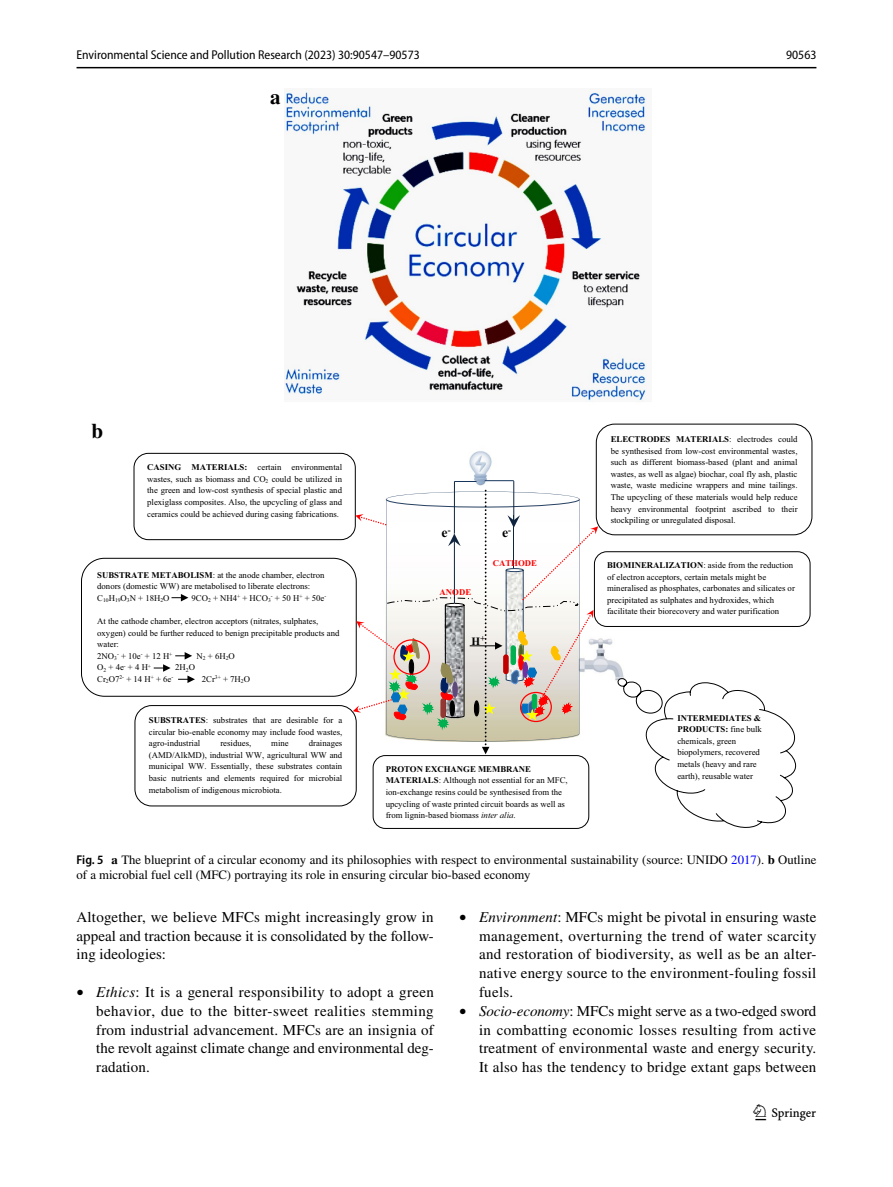
<style>
.page{position:relative;width:893px;height:1187px;background:#fff}
.page>*{position:absolute;margin:0;border:0;box-sizing:border-box;transform-origin:0 0}
.t1{font:22.5px "Springnew Regular 3";color:#000}
.t2{font:21px "Times Bold 2";color:#000}
.t3{font:15px/18.8px "STIX";letter-spacing:.005em;color:#000;text-align:justify}
.t4{font:13.8px "Times New Roman PS Bold MT3";color:#000}
.t5{font:12.75px/15px "STIX";color:#000}
.t6{font:semi-condensed 12.75px "Myriad Pro";color:#000}
.t7{font:11.25px "Times New Roman PS Bold MT3";color:#000}
.t8{font:8.7px/11.6px "Times New Roman PSMT4";color:#000;text-align:justify}
.t9{font:8.7px/11.6px "Times New Roman PSMT3";color:#000}
.t10{font:8.7px/11.6px "Times New Roman PS Bold MT4";color:#000}
.t11{font:8.7px "Times New Roman PS Bold MT4";color:#f00}
.s1{font-family:"Times New Roman PS Bold MT4"}
.s2{font-family:"Times New Roman PSMT3"}
.s3{font-family:"Times New Roman";font-style:italic}
.s4{font-family:"Times New Roman PSMT4"}
.s5{font-family:"Myriad Pro";font-weight:600;font-stretch:semi-condensed}
.s6{font-weight:700}
.s7{color:#00f}
.s8{font-size:14.1px}
.s9{font-style:italic}
</style>
<div class="page">
<hr style="left:77px;top:67px;width:739px;height:1px;background:#000">
<img style="left:284px;top:88px;width:363px;height:314px">
<svg style="left:81px;top:423px;width:731px;height:405px"></svg>
<h3 class="t6" style="left:77px;top:48px;width:345px">Environmental Science and Pollution Research (2023) 30:90547–90573</h3>
<h3 class="t6" style="left:786px;top:48px;width:32px">90563</h3>
<h2 class="t2" style="left:270px;top:85px;width:12px">a</h2>
<h2 class="t2" style="left:92px;top:418px;width:13px">b</h2>
<p class="t8" style="left:147px;top:462px;width:196px"><span class="s1">CASING MATERIALS:</span> certain environmental wastes, such as biomass and CO<sub>2</sub> could be utilized in the green and low-cost synthesis of special plastic and plexiglass composites. Also, the upcycling of glass and ceramics could be achieved during casing fabrications.</p>
<p class="t9" style="left:97px;top:569px;width:229px"><span class="s1">SUBSTRATE METABOLISM</span>: at the anode chamber, electron donors (domestic WW) are metabolised to liberate electrons:<br>C<sub>10</sub>H<sub>19</sub>O<sub>3</sub>N + 18H<sub>2</sub>O</p>
<p class="t9" style="left:191px;top:592px;width:136px">9CO<sub>2</sub> + NH4<sup>+</sup> + HCO<sub>3</sub><sup>-</sup> + 50 H<sup>+</sup> + 50e<sup>-</sup></p>
<p class="t9" style="left:97px;top:616px;width:244px">At the cathode chamber, electron acceptors (nitrates, sulphates, oxygen) could be further reduced to benign precipitable products and water:</p>
<p class="t8" style="left:97px;top:650px;width:77px"><span class="s2">2NO</span><sub>3</sub><sup>-</sup> + 10e<sup>-</sup> + 12 H<sup>+</sup></p>
<p class="t8" style="left:197px;top:650px;width:40px">N<sub>2</sub> + 6H<sub>2</sub>O</p>
<p class="t8" style="left:97px;top:662px;width:55px">O<sub>2</sub> + 4e<sup>-</sup> + 4 H<sup>+</sup></p>
<p class="t8" style="left:175px;top:662px;width:21px">2H<sub>2</sub>O</p>
<p class="t8" style="left:97px;top:673px;width:78px">Cr<sub>2</sub>O7<sup>2-</sup> + 14 H<sup>+</sup> + 6e<sup>-</sup></p>
<p class="t8" style="left:202px;top:673px;width:50px">2Cr<sup>3+</sup> + 7H<sub>2</sub>O</p>
<p class="t8" style="left:149px;top:715px;width:195px"><span class="s1">SUBSTRATES</span>: substrates that are desirable for a circular bio-enable economy may include food wastes, agro-industrial</p>
<p class="t8" style="left:149px;top:738px;width:195px;text-indent:160px">drainages (AMD/AlkMD), industrial WW, agricultural WW and municipal WW. Essentially, these substrates contain basic nutrients and elements required for microbial metabolism of indigenous microbiota.</p>
<p class="t8" style="left:220px;top:738px;width:32px">residues,</p>
<p class="t8" style="left:271px;top:738px;width:19px">mine</p>
<h3 class="t4" style="left:442px;top:522px;width:11px">e<sup>-</sup></h3>
<h3 class="t4" style="left:502px;top:522px;width:11px">e<sup>-</sup></h3>
<p class="t11" style="left:440px;top:585px;width:33px">ANODE</p>
<p class="t11" style="left:493px;top:556px;width:46px">CATHODE</p>
<p class="t7" style="left:472px;top:633px;width:15px">H<sup>+</sup></p>
<p class="t10" style="left:386px;top:762px;width:147px">PROTON EXCHANGE MEMBRANE</p>
<p class="t8" style="left:386px;top:775px;width:184px;text-align:left"><span class="s1">MATERIALS</span>: Although not essential for an MFC, ion-exchange resins could be synthesised from the upcycling of waste printed circuit boards as well as from lignin-based biomass <span class="s3">inter alia</span>.</p>
<p class="t10" style="left:611px;top:433px;width:188px">ELECTRODES MATERIALS<span class="s4">: electrodes could</span></p>
<p class="t8" style="left:611px;top:445px;width:188px">be synthesised from low-cost environmental wastes, such as different biomass-based (plant and animal wastes, as well as algae) biochar, coal fly ash, plastic waste, waste medicine wrappers and mine tailings.<br>The upcycling of these materials would help reduce heavy environmental footprint ascribed to their stockpiling or unregulated disposal.</p>
<p class="t8" style="left:607px;top:560px;width:189px;text-align:left"><span class="s1">BIOMINERALIZATION</span>: aside from the reduction of electron acceptors, certain metals might be mineralised as phosphates, carbonates and silicates or precipitated as sulphates and hydroxides, which facilitate their biorecovery and water purification</p>
<p class="t10" style="left:677px;top:711px;width:86px">INTERMEDIATES &amp;<br>PRODUCTS: <span class="s2">fine bulk</span></p>
<p class="t9" style="left:677px;top:735px;width:84px">chemicals, green biopolymers, recovered metals (heavy and rare earth), reusable water</p>
<h3 class="t5" style="left:77px;top:853px;width:741px"><span class="s5">Fig. 5</span> <span class="s6">a</span> The blueprint of a circular economy and its philosophies with respect to environmental sustainability (source: UNIDO <span class="s7">2017</span>). <span class="s6">b</span> Outline of a microbial fuel cell (MFC) portraying its role in ensuring circular bio-based economy</h3>
<h3 class="t3" style="left:77px;top:908px;width:359px">Altogether, we believe MFCs might increasingly grow in appeal and traction because it is consolidated by the follow&shy;ing ideologies:</h3>
<h3 class="t3" style="left:96px;top:983px;width:339px;text-indent:-20px"><span class="s8">•</span> <span class="s9">Ethics</span>: It is a general responsibility to adopt a green behavior, due to the bitter-sweet realities stemming from industrial advancement. MFCs are an insignia of the revolt against climate change and environmental deg&shy;radation.</h3>
<h3 class="t3" style="left:479px;top:908px;width:339px;text-indent:-20px"><span class="s8">•</span> <span class="s9">Environment</span>: MFCs might be pivotal in ensuring waste management, overturning the trend of water scarcity and restoration of biodiversity, as well as be an alter&shy;native energy source to the environment-fouling fossil fuels.</h3>
<h3 class="t3" style="left:479px;top:1002px;width:339px;text-indent:-20px"><span class="s8">•</span> <span class="s9">Socio-economy</span>: MFCs might serve as a two-edged sword in combatting economic losses resulting from active treatment of environmental waste and energy security.<br>It also has the tendency to bridge extant gaps between</h3>
<h1 class="t1" style="left:755px;top:1104px;width:62px">1 3</h1>
</div>
